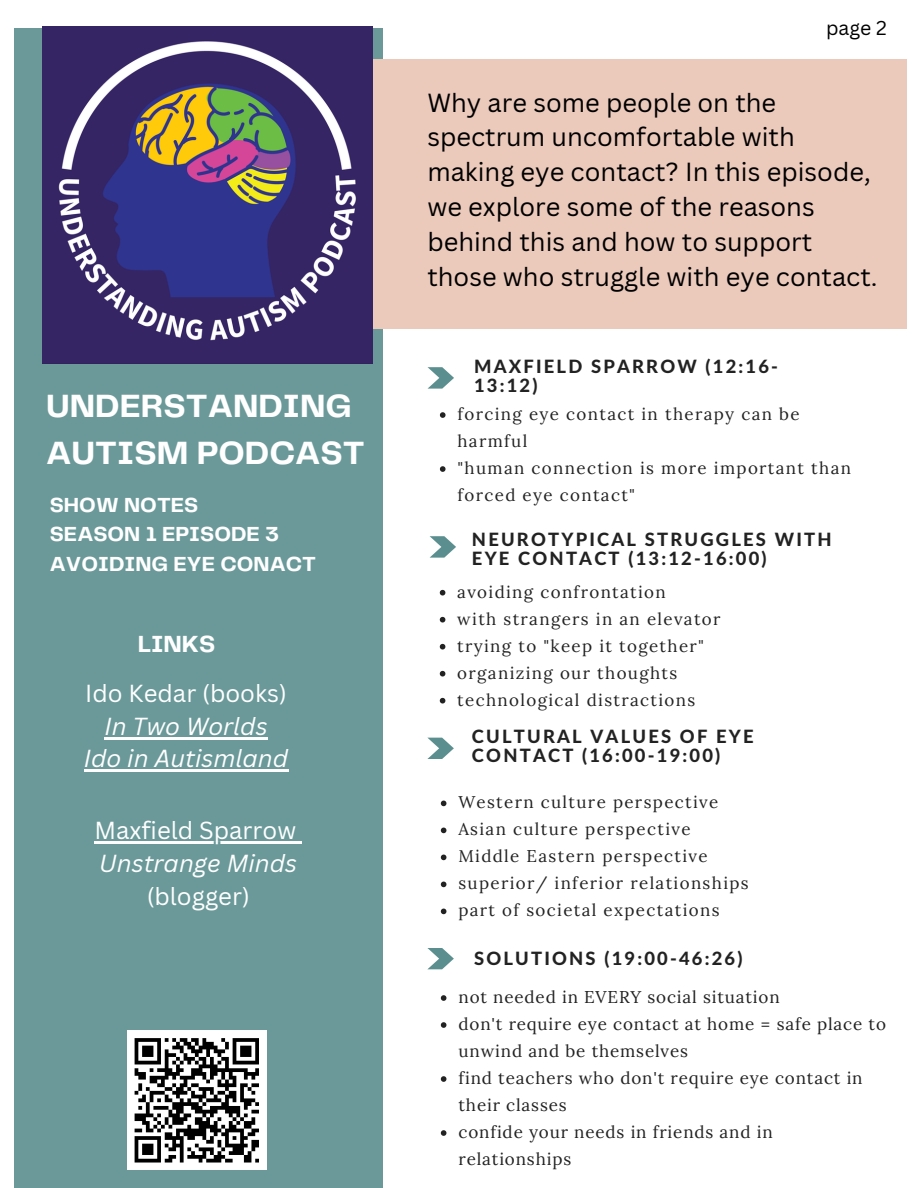
<style>
.page{position:relative;width:918px;height:1188px;background:#fff}
.page>*{position:absolute;margin:0;border:0;box-sizing:border-box;transform-origin:0 0}
.t1{font:700 33.45px/46.5px "Telegraf";color:#fff}
.t2{font:25.5px/34.8px "Canva Sans";color:#000}
.t3{font:700 24.3px "Telegraf";color:#fff}
.t4{font:italic 24px/32.7px "Canva Sans";color:#fff;text-align:center}
.t5{font:24px "Canva Sans";color:#fff}
.t6{font:700 21.15px/29.7px "Telegraf";color:#fff}
.t7{font:19.5px "Canva Sans";color:#000}
.t8{font:800 18.3px/19px "Lato Latin";letter-spacing:.12em;color:#222}
.t9{font:16.95px/27px "Lora";letter-spacing:.08em;color:#222}
.t10{font:16.95px/27px "Lora";letter-spacing:.05em;color:#222}
</style>
<div class="page">
<div style="left:14px;top:28px;width:368px;height:1160px;background:#6b9999"></div>
<div style="left:42px;top:59px;width:864px;height:270px;background:#ebc9bb"></div>
<svg style="left:428px;top:367px;width:26px;height:22px"></svg>
<svg style="left:430px;top:536px;width:26px;height:22px"></svg>
<svg style="left:427px;top:738px;width:27px;height:21px"></svg>
<svg style="left:427px;top:948px;width:27px;height:21px"></svg>
<img style="left:42px;top:27px;width:331px;height:336px">
<svg style="left:441px;top:995px;width:5px;height:6px"></svg>
<svg style="left:441px;top:1022px;width:5px;height:6px"></svg>
<svg style="left:441px;top:1076px;width:5px;height:6px"></svg>
<svg style="left:441px;top:1130px;width:5px;height:6px"></svg>
<svg style="left:440px;top:412px;width:6px;height:6px"></svg>
<svg style="left:440px;top:466px;width:6px;height:6px"></svg>
<svg style="left:440px;top:590px;width:5px;height:6px"></svg>
<svg style="left:440px;top:617px;width:5px;height:6px"></svg>
<svg style="left:440px;top:644px;width:5px;height:6px"></svg>
<svg style="left:440px;top:671px;width:5px;height:6px"></svg>
<svg style="left:440px;top:698px;width:5px;height:6px"></svg>
<svg style="left:441px;top:801px;width:5px;height:5px"></svg>
<svg style="left:441px;top:828px;width:5px;height:5px"></svg>
<svg style="left:441px;top:855px;width:5px;height:5px"></svg>
<svg style="left:441px;top:882px;width:5px;height:5px"></svg>
<svg style="left:441px;top:909px;width:5px;height:5px"></svg>
<div style="left:127px;top:1031px;width:140px;height:139px;background:#fff"></div>
<svg style="left:134px;top:1038px;width:125px;height:125px"></svg>
<hr style="left:105px;top:737px;width:163px;height:2px;background:#fff">
<hr style="left:84px;top:770px;width:204px;height:2px;background:#fff">
<hr style="left:94px;top:842px;width:202px;height:2px;background:#fff">
<svg style="left:296px;top:842px;width:6px;height:2px"></svg>
<h1 class="t1" style="left:46px;top:384px;width:320px">UNDERSTANDING<br>AUTISM PODCAST</h1>
<p class="t6" style="left:50px;top:491px;width:268px">SHOW NOTES<br>SEASON 1 EPISODE 3<br>AVOIDING EYE CONACT</p>
<h3 class="t3" style="left:138px;top:633px;width:79px">LINKS</h3>
<h3 class="t5" style="left:85px;top:677px;width:203px">Ido Kedar (books)</h3>
<h3 class="t4" style="left:84px;top:709px;width:206px">In Two Worlds<br>Ido in Autismland</h3>
<h3 class="t5" style="left:94px;top:814px;width:203px">Maxfield Sparrow</h3>
<h3 class="t4" style="left:99px;top:846px;width:199px">Unstrange Minds</h3>
<h3 class="t5" style="left:147px;top:879px;width:105px">(blogger)</h3>
<p class="t7" style="left:826px;top:14px;width:62px">page 2</p>
<h2 class="t2" style="left:427px;top:84px;width:452px">Why are some people on the spectrum uncomfortable with making eye contact? In this episode, we explore some of the reasons behind this and how to support those who struggle with eye contact.</h2>
<p class="t8" style="left:474px;top:358px;width:305px">MAXFIELD SPARROW (12:16-<br>13:12)</p>
<p class="t9" style="left:457px;top:400px;width:395px">forcing eye contact in therapy can be harmful<br>"human connection is more important than forced eye contact"</p>
<p class="t8" style="left:472px;top:531px;width:361px">NEUROTYPICAL STRUGGLES WITH<br>EYE CONTACT (13:12-16:00)</p>
<p class="t9" style="left:457px;top:578px;width:265px">avoiding confrontation<br>with strangers in an elevator trying to "keep it together" organizing our thoughts technological distractions</p>
<p class="t8" style="left:472px;top:728px;width:283px">CULTURAL VALUES OF EYE<br>CONTACT (16:00-19:00)</p>
<p class="t9" style="left:458px;top:789px;width:292px">Western culture perspective<br>Asian culture perspective<br>Middle Eastern perspective superior/ inferior relationships part of societal expectations</p>
<p class="t8" style="left:474px;top:950px;width:270px">SOLUTIONS (19:00-46:26)</p>
<p class="t10" style="left:459px;top:983px;width:429px">not needed in EVERY social situation<br>don't require eye contact at home = safe place to unwind and be themselves<br>find teachers who don't require eye contact in their classes<br>confide your needs in friends and in relationships</p>
</div>
